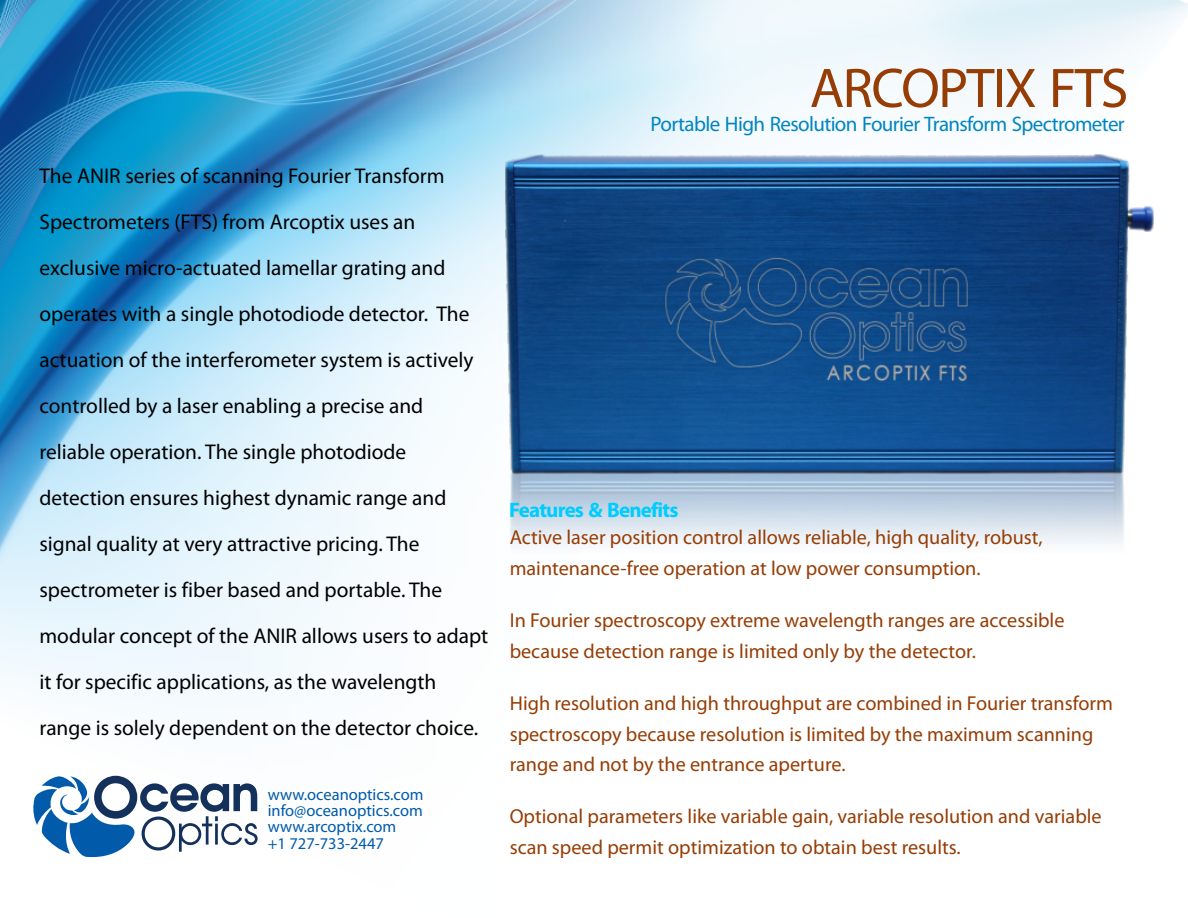
<style>
.page{position:relative;width:1188px;height:918px;background:#fff}
.page>*{position:absolute;margin:0;border:0;box-sizing:border-box;transform-origin:0 0}
.t1{font:56.25px "Myriad Pro";letter-spacing:-.03em;color:#963d05}
.t2{font:21.45px/46px "Myriad Pro";color:#000}
.t3{font:21px "Myriad Pro";letter-spacing:-.03em;color:#0085bf}
.t4{font:700 21px "Myriad Pro";letter-spacing:-.04em;color:#0cf}
.t5{font:20.25px/30.6px "Myriad Pro";color:#963d05}
.t6{font:16.5px/16.4px "Myriad Pro";color:#015aaa}
</style>
<div class="page">
<img style="left:0;top:0;width:1188px;height:776px">
<img style="left:505px;top:155px;width:648px;height:400px">
<svg style="left:33px;top:776px;width:225px;height:82px"></svg>
<p class="t2" style="left:39px;top:155px;width:450px">The ANIR series of scanning Fourier Transform Spectrometers (FTS) from Arcoptix uses an exclusive micro-actuated lamellar grating and operates with a single photodiode detector. The actuation of the interferometer system is actively controlled by a laser enabling a precise and reliable operation. The single photodiode detection ensures highest dynamic range and signal quality at very attractive pricing. The spectrometer is fiber based and portable. The modular concept of the ANIR allows users to adapt it for specific applications, as the wavelength range is solely dependent on the detector choice.</p>
<p class="t6" style="left:268px;top:787px;width:157px">www.oceanoptics.com info@oceanoptics.com www.arcoptix.com<br>+1 727-733-2447</p>
<h1 class="t1" style="left:810px;top:65px;width:320px">ARCOPTIX FTS</h1>
<p class="t3" style="left:651px;top:115px;width:476px">Portable High Resolution Fourier Transform Spectrometer</p>
<p class="t4" style="left:509px;top:501px;width:171px">Features &amp; Benefits</p>
<p class="t5" style="left:510px;top:524px;width:534px">Active laser position control allows reliable, high quality, robust, maintenance-free operation at low power consumption.</p>
<p class="t5" style="left:510px;top:607px;width:556px">In Fourier spectroscopy extreme wavelength ranges are accessible because detection range is limited only by the detector.</p>
<p class="t5" style="left:510px;top:690px;width:605px">High resolution and high throughput are combined in Fourier transform spectroscopy because resolution is limited by the maximum scanning range and not by the entrance aperture.</p>
<p class="t5" style="left:510px;top:803px;width:594px">Optional parameters like variable gain, variable resolution and variable scan speed permit optimization to obtain best results.</p>
</div>
